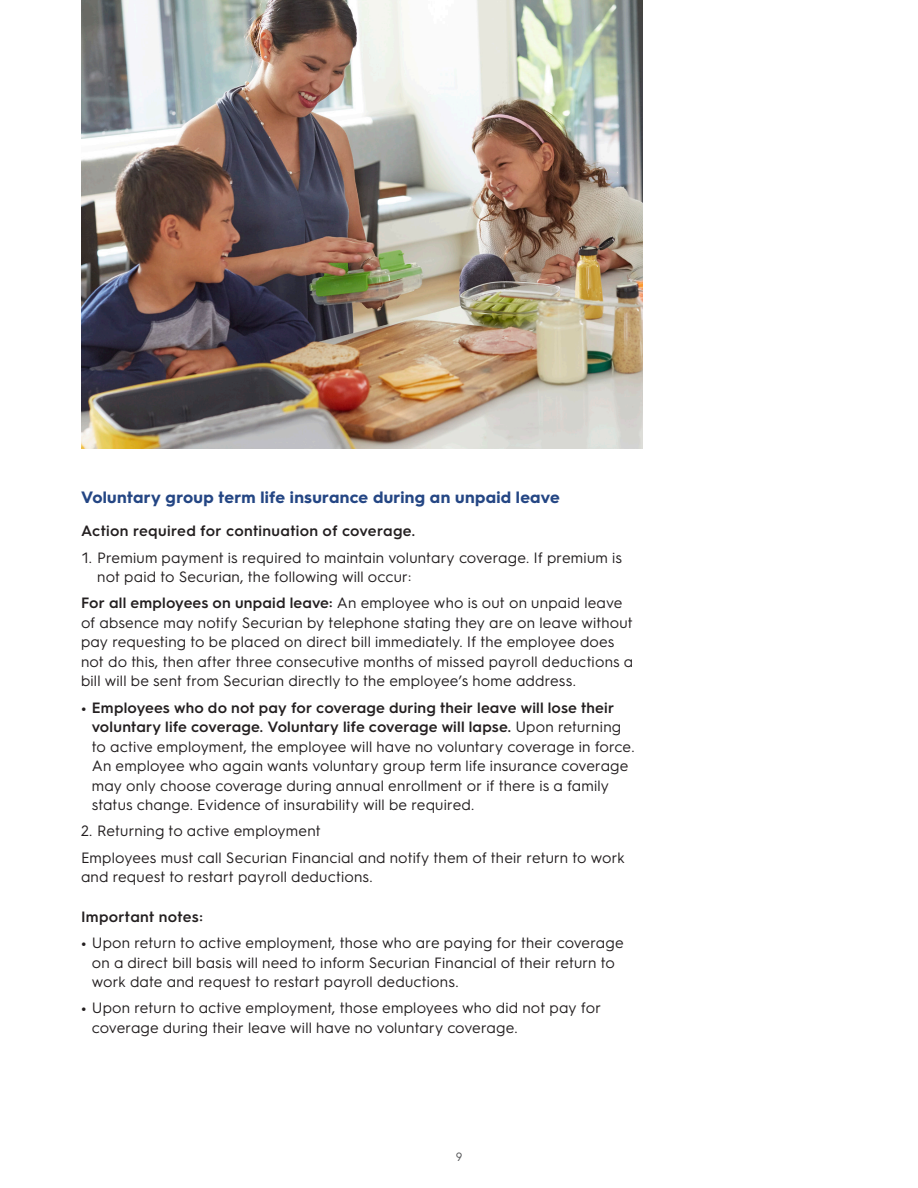
<style>
.page{position:relative;width:918px;height:1188px;background:#fff}
.page>*{position:absolute;margin:0;border:0;box-sizing:border-box;transform-origin:0 0}
.SH1__-_Bold_11_13_WATER{font:700 16.5px "Hurme Geometric Sans 3";letter-spacing:.02em;color:#244684}
.B1__-_Reg_10_13_BLK{font:15px/19.5px "Hurme Geometric Sans 3";letter-spacing:.01em;color:#231f20}
.SH2_-_SemiBold_10_13_BLK{font:600 15px "Hurme Geometric Sans 3";letter-spacing:.02em;color:#231f20}
.t1{font:12px "Hurme Geometric Sans 3";color:#57585a}
.s1{font-weight:600}
.s2{font-weight:700}
</style>
<div class="page">
<img style="left:81px;top:0;width:562px;height:448px">
<h2 class="SH1__-_Bold_11_13_WATER" style="left:81px;top:486px;width:480px">Voluntary group term life insurance during an unpaid leave</h2>
<h3 class="SH2_-_SemiBold_10_13_BLK" style="left:81px;top:520px;width:336px">Action required for continuation of coverage.</h3>
<p class="B1__-_Reg_10_13_BLK" style="left:97px;top:547px;width:526px;text-indent:-16px">1. Premium payment is required to maintain voluntary coverage. If premium is not paid to Securian, the following will occur:</p>
<p class="B1__-_Reg_10_13_BLK" style="left:81px;top:592px;width:554px"><span class="s1">For all employees on unpaid leave:</span> An employee who is out on unpaid leave of absence may notify Securian by telephone stating they are on leave without pay requesting to be placed on direct bill immediately. If the employee does not do this, then after three consecutive months of missed payroll deductions a bill will be sent from Securian directly to the employee’s home address.</p>
<p class="B1__-_Reg_10_13_BLK" style="left:92px;top:697px;width:544px;text-indent:-11px"><span class="s2">•</span> <span class="s1">Employees who do not pay for coverage during their leave will lose their voluntary life coverage. Voluntary life coverage will lapse.</span> Upon returning to active employment, the employee will have no voluntary coverage in force.<br>An employee who again wants voluntary group term life insurance coverage may only choose coverage during annual enrollment or if there is a family status change. Evidence of insurability will be required.</p>
<p class="B1__-_Reg_10_13_BLK" style="left:81px;top:820px;width:241px">2. Returning to active employment</p>
<p class="B1__-_Reg_10_13_BLK" style="left:81px;top:847px;width:545px">Employees must call Securian Financial and notify them of their return to work and request to restart payroll deductions.</p>
<h3 class="SH2_-_SemiBold_10_13_BLK" style="left:81px;top:906px;width:123px">Important notes:</h3>
<p class="B1__-_Reg_10_13_BLK" style="left:92px;top:932px;width:533px;text-indent:-11px"><span class="s2">•</span> Upon return to active employment, those who are paying for their coverage on a direct bill basis will need to inform Securian Financial of their return to work date and request to restart payroll deductions.</p>
<p class="B1__-_Reg_10_13_BLK" style="left:92px;top:997px;width:511px;text-indent:-11px"><span class="s2">•</span> Upon return to active employment, those employees who did not pay for coverage during their leave will have no voluntary coverage.</p>
<p class="t1" style="left:456px;top:1148px;width:8px">9</p>
</div>
